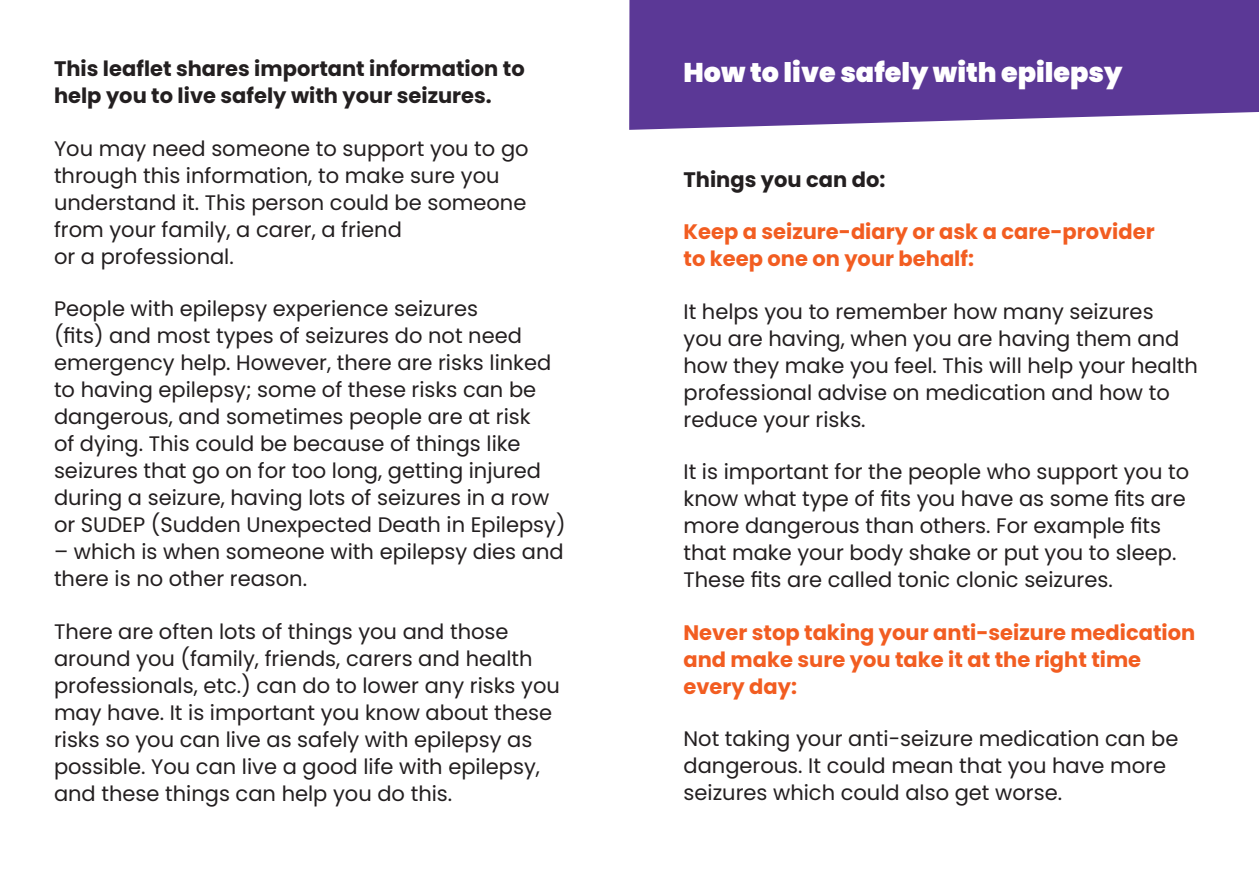
<style>
.page{position:relative;width:1259px;height:893px;background:#fff}
.page>*{position:absolute;margin:0;border:0;box-sizing:border-box;transform-origin:0 0}
.t1{font:900 27px "Poppins";color:#fff}
.t2{font:21px/27px "Poppins";color:#231f20}
.t3{font:700 21px/27px "Poppins";color:#f25d21}
.t4{font:700 21px/27px "Poppins";color:#231f20}
</style>
<div class="page">
<svg style="left:629px;top:0;width:630px;height:130px;background:#67469d"></svg>
<p class="t4" style="left:54px;top:55px;width:472px">This leaflet shares important information to help you to live safely with your seizures.</p>
<p class="t2" style="left:54px;top:135px;width:476px">You may need someone to support you to go through this information, to make sure you understand it. This person could be someone from your family, a carer, a friend<br>or a professional.</p>
<p class="t2" style="left:54px;top:295px;width:513px">People with epilepsy experience seizures<br>(fits) and most types of seizures do not need emergency help. However, there are risks linked to having epilepsy; some of these risks can be dangerous, and sometimes people are at risk<br>of dying. This could be because of things like seizures that go on for too long, getting injured during a seizure, having lots of seizures in a row or SUDEP (Sudden Unexpected Death in Epilepsy)</p>
<p class="t2" style="left:54px;top:538px;width:511px">– which is when someone with epilepsy dies and there is no other reason.</p>
<p class="t2" style="left:54px;top:618px;width:507px">There are often lots of things you and those around you (family, friends, carers and health professionals, etc.) can do to lower any risks you may have. It is important you know about these risks so you can live as safely with epilepsy as possible. You can live a good life with epilepsy, and these things can help you do this.</p>
<p class="t1" style="left:683px;top:57px;width:440px">How to live safely with epilepsy</p>
<p class="t4" style="left:683px;top:166px;width:203px">Things you can do:</p>
<p class="t3" style="left:683px;top:218px;width:473px">Keep a seizure-diary or ask a care-provider to keep one on your behalf:</p>
<p class="t2" style="left:683px;top:298px;width:516px">It helps you to remember how many seizures<br>you are having, when you are having them and how they make you feel. This will help your health professional advise on medication and how to reduce your risks.</p>
<p class="t2" style="left:683px;top:458px;width:507px">It is important for the people who support you to know what type of fits you have as some fits are more dangerous than others. For example fits that make your body shake or put you to sleep.<br>These fits are called tonic clonic seizures.</p>
<p class="t3" style="left:683px;top:619px;width:513px">Never stop taking your anti-seizure medication and make sure you take it at the right time every day:</p>
<p class="t2" style="left:683px;top:725px;width:496px">Not taking your anti-seizure medication can be dangerous. It could mean that you have more seizures which could also get worse.</p>
</div>
